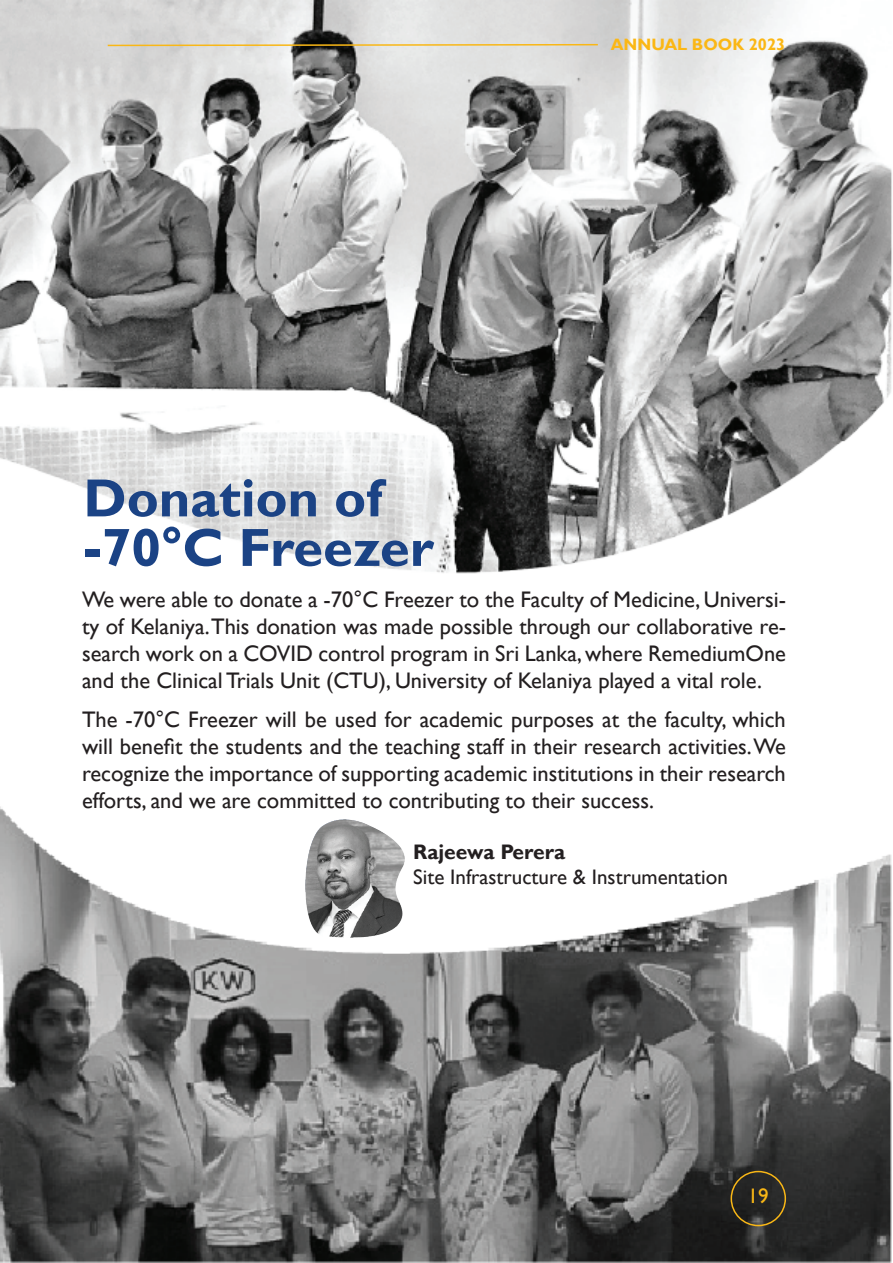
<style>
.page{position:relative;width:893px;height:1263px;background:#fff}
.page>*{position:absolute;margin:0;border:0;box-sizing:border-box;transform-origin:0 0}
.t1{font:700 54px/49.5px "Gill Sans";color:#1b4385}
.t2{font:22.5px/27px "Gill Sans";color:#231f20;text-align:justify}
.t3{font:21px "Gill Sans";color:#231f20}
.t4{font:700 21px "Gill Sans";color:#231f20}
.t5{font:21px "Gill Sans";color:#f9b716}
.t6{font:700 16.5px "Gill Sans";color:#fbb715}
</style>
<div class="page">
<img style="left:0;top:0;width:892px;height:574px">
<img style="left:0;top:806px;width:892px;height:457px">
<img style="left:305px;top:819px;width:99px;height:119px">
<svg style="left:106px;top:43px;width:493px;height:4px;background:#d7bf83"></svg>
<div style="left:730px;top:1171px;width:56px;height:55px;border:2px solid #f9b716;border-radius:50%"></div>
<p class="t6" style="left:611px;top:34px;width:176px">ANNUAL BOOK 2023</p>
<h1 class="t1" style="left:83px;top:475px;width:352px">Donation of -70°C Freezer</h1>
<p class="t2" style="left:82px;top:586px;width:706px">We were able to donate a -70°C Freezer to the Faculty of Medicine, Universi&shy;ty of Kelaniya. This donation was made possible through our collaborative re&shy;search work on a COVID control program in Sri Lanka, where RemediumOne and the Clinical Trials Unit (CTU), University of Kelaniya played a vital role.</p>
<p class="t2" style="left:82px;top:707px;width:705px">The -70°C Freezer will be used for academic purposes at the faculty, which will benefit the students and the teaching staff in their research activities. We recognize the importance of supporting academic institutions in their research efforts, and we are committed to contributing to their success.</p>
<p class="t4" style="left:413px;top:839px;width:154px">Rajeewa Perera</p>
<p class="t3" style="left:413px;top:865px;width:316px">Site Infrastructure &amp; Instrumentation</p>
<p class="t5" style="left:748px;top:1183px;width:22px">19</p>
</div>
